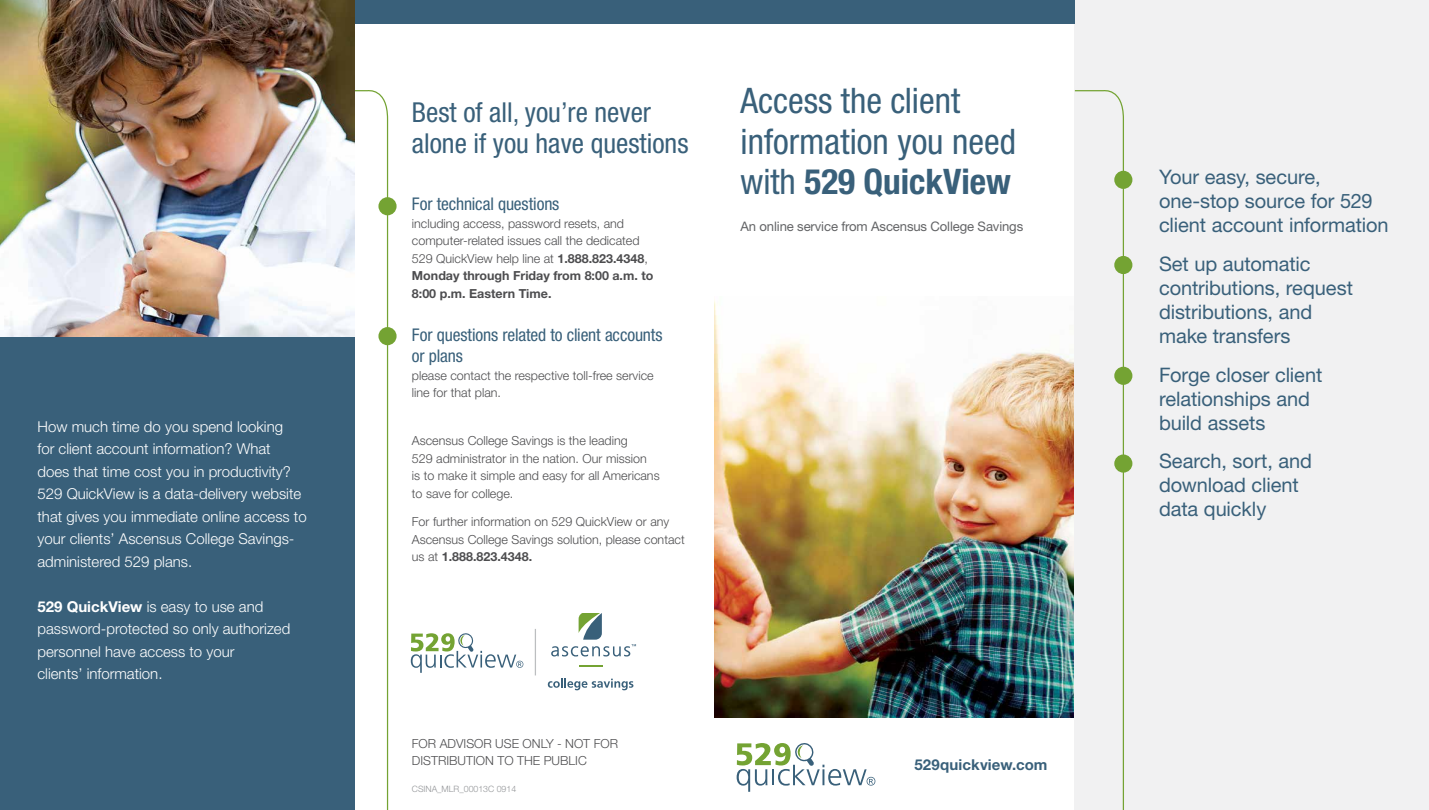
<style>
.page{position:relative;width:1429px;height:810px;background:#fff}
.page>*{position:absolute;margin:0;border:0;box-sizing:border-box;transform-origin:0 0}
.t1{font:condensed 35.25px/40.2px "Helvetica Neue LT Std";color:#39607a}
.t2{font:condensed 27.5px/31.2px "Helvetica Neue LT Std";color:#39607a}
.t3{font:20px/24px "Helvetica Neue LT Std";letter-spacing:-.005em;color:#39607a}
.t4{font:condensed 17.5px/21px "Helvetica Neue LT Std";letter-spacing:-.005em;color:#39607a}
.t5{font:300 15px/22.5px "Helvetica Neue LT Std";color:#fff}
.t6{font:700 15px "Helvetica Neue LT Std";letter-spacing:.005em;color:#39607a}
.t7{font:13.12px "Helvetica Neue LT Std";letter-spacing:-.01em;color:#636466}
.t8{font:300 12.5px/17.5px "Helvetica Neue LT Std";color:#4d4d4f}
.t9{font:300 8.75px "Helvetica Neue LT Std";color:#939598}
.s1{font-weight:700}
</style>
<div class="page">
<img style="left:715px;top:302px;width:358px;height:415px">
<div style="left:1074px;top:0;width:355px;height:810px;background:#f1f1f2"></div>
<div style="left:0;top:0;width:354px;height:810px;background:#39607a"></div>
<div style="left:354px;top:0;width:720px;height:24px;background:#39607a"></div>
<svg style="left:1073px;top:90px;width:51px;height:720px"></svg>
<svg style="left:346px;top:88px;width:43px;height:722px"></svg>
<div style="left:378px;top:197px;width:19px;height:18px;background:#74a333;border-radius:50%"></div>
<div style="left:378px;top:327px;width:19px;height:18px;background:#74a333;border-radius:50%"></div>
<svg style="left:411px;top:633px;width:112px;height:40px"></svg>
<svg style="left:737px;top:743px;width:138px;height:49px"></svg>
<hr style="left:579px;top:665px;width:23px;height:2px;background:#74a333">
<svg style="left:551px;top:613px;width:85px;height:44px"></svg>
<svg style="left:548px;top:679px;width:85px;height:11px"></svg>
<div style="left:1114px;top:171px;width:18px;height:18px;background:#74a333;border-radius:50%"></div>
<div style="left:1114px;top:256px;width:18px;height:18px;background:#74a333;border-radius:50%"></div>
<div style="left:1114px;top:367px;width:18px;height:18px;background:#74a333;border-radius:50%"></div>
<div style="left:1114px;top:455px;width:18px;height:18px;background:#74a333;border-radius:50%"></div>
<img style="left:0;top:0;width:354px;height:336px">
<hr style="left:535px;top:629px;width:1px;height:46px;background:#bcbec0">
<p class="t5" style="left:38px;top:415px;width:271px">How much time do you spend looking<br>for client account information? What<br>does that time cost you in productivity?<br>529 QuickView is a data-delivery website that gives you immediate online access to your clients’ Ascensus College Savings&shy;administered 529 plans.</p>
<p class="t5" style="left:38px;top:595px;width:254px"><span class="s1">529 QuickView</span> is easy to use and password-protected so only authorized personnel have access to your<br>clients’ information.</p>
<h2 class="t2" style="left:412px;top:96px;width:278px">Best of all, you’re never alone if you have questions</h2>
<h3 class="t4" style="left:412px;top:194px;width:149px">For technical questions</h3>
<p class="t8" style="left:412px;top:214px;width:243px">including access, password resets, and computer-related issues call the dedicated 529 QuickView help line at <span class="s1">1.888.823.4348</span>, <span class="s1">Monday through Friday from 8:00 a.m. to 8:00 p.m. Eastern Time.</span></p>
<h3 class="t4" style="left:412px;top:325px;width:252px">For questions related to client accounts or plans</h3>
<p class="t8" style="left:412px;top:366px;width:243px">please contact the respective toll-free service line for that plan.</p>
<p class="t8" style="left:412px;top:432px;width:249px">Ascensus College Savings is the leading<br>529 administrator in the nation. Our mission<br>is to make it simple and easy for all Americans to save for college.</p>
<p class="t8" style="left:412px;top:513px;width:274px">For further information on 529 QuickView or any<br>Ascensus College Savings solution, please contact us at <span class="s1">1.888.823.4348.</span></p>
<h1 class="t1" style="left:740px;top:81px;width:277px">Access the client information you need with <span class="s1">529 QuickView</span></h1>
<p class="t7" style="left:740px;top:219px;width:284px">An online service from Ascensus College Savings</p>
<p class="t8" style="left:412px;top:734px;width:208px">FOR ADVISOR USE ONLY - NOT FOR<br>DISTRIBUTION TO THE PUBLIC</p>
<p class="t9" style="left:412px;top:783px;width:106px">CSINA_MLR_00013C 0914</p>
<p class="t6" style="left:914px;top:755px;width:135px">529quickview.com</p>
<h3 class="t3" style="left:1159px;top:165px;width:231px">Your easy, secure, one-stop source for 529 client account information</h3>
<h3 class="t3" style="left:1159px;top:251px;width:195px">Set up automatic contributions, request distributions, and make transfers</h3>
<h3 class="t3" style="left:1159px;top:362px;width:165px">Forge closer client relationships and build assets</h3>
<h3 class="t3" style="left:1159px;top:449px;width:155px">Search, sort, and download client data quickly</h3>
</div>
